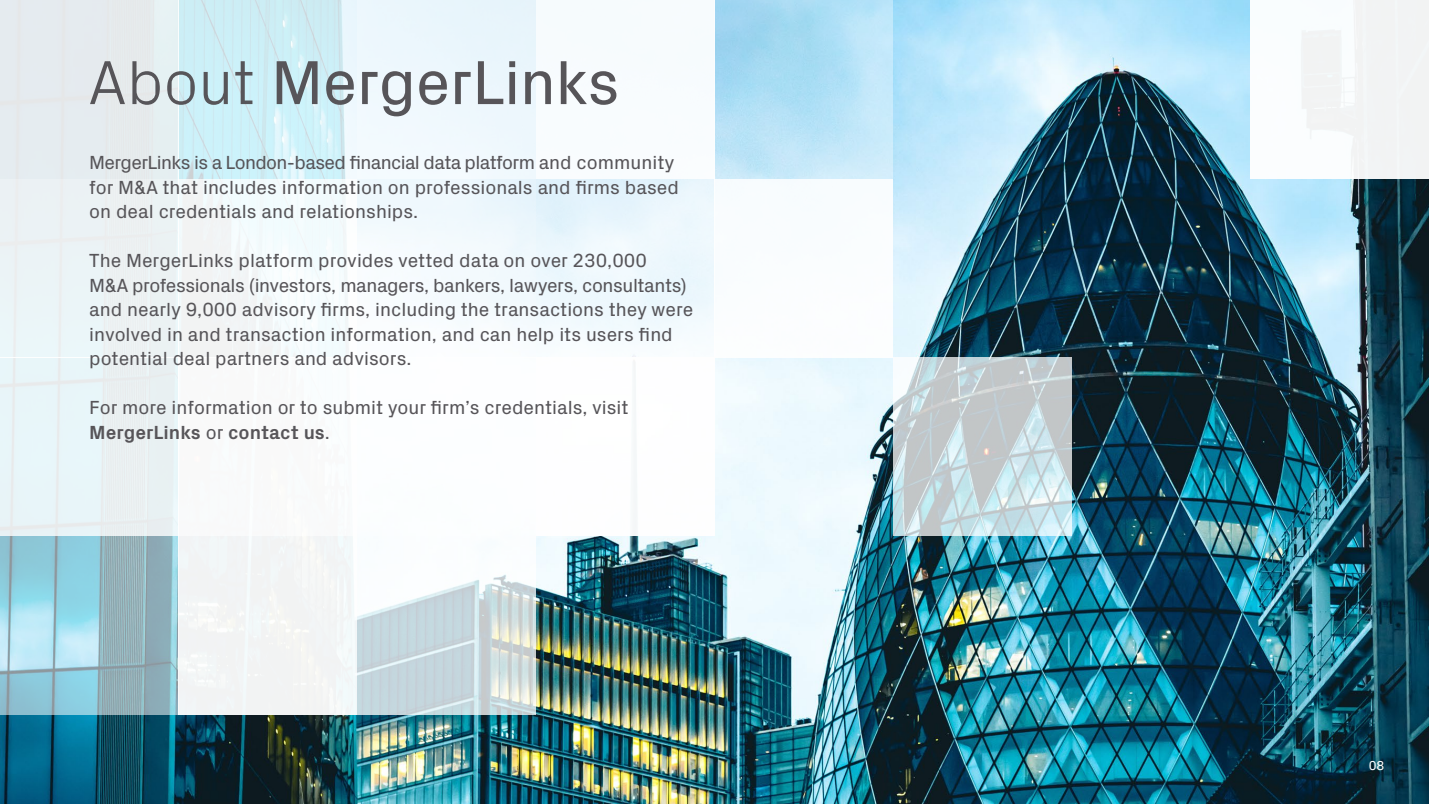
<style>
.page{position:relative;width:1429px;height:804px;background:#fff}
.page>*{position:absolute;margin:0;border:0;box-sizing:border-box;transform-origin:0 0}
.t1{font:63px "Px Grotesk";letter-spacing:-.005em;color:#575559}
.t2{font:19.25px/24.5px "Px Grotesk";color:#575559}
.t3{font:13.12px "Px Grotesk";color:#fff}
.s1{font-weight:300}
.s2{font-weight:700}
</style>
<div class="page">
<img style="left:0;top:0;width:1429px;height:804px">
<svg style="left:179px;top:0;width:178px;height:179px;background:#d0eff6"></svg>
<div style="left:0;top:179px;width:179px;height:178px;background:#ebf2f4"></div>
<div style="left:0;top:357px;width:179px;height:179px;background:#e8f4f7"></div>
<div style="left:536px;top:357px;width:178px;height:179px;background:#fff"></div>
<div style="left:357px;top:357px;width:179px;height:179px;background:#fff"></div>
<svg style="left:357px;top:536px;width:179px;height:178px"></svg>
<div style="left:179px;top:536px;width:178px;height:178px;background:#f2f4f4"></div>
<div style="left:179px;top:357px;width:178px;height:179px;background:#fff"></div>
<svg style="left:0;top:536px;width:179px;height:178px;background:#97c4d0"></svg>
<div style="left:179px;top:179px;width:178px;height:178px;background:#f2fbfc"></div>
<div style="left:357px;top:179px;width:179px;height:178px;background:#f4fafd"></div>
<div style="left:536px;top:179px;width:178px;height:178px;background:linear-gradient(to right,#ebf7fd,#eff8fd)"></div>
<div style="left:714px;top:179px;width:179px;height:178px;background:#fff"></div>
<svg style="left:714px;top:0;width:179px;height:179px;background:#b4e1f6"></svg>
<div style="left:1250px;top:0;width:179px;height:179px;background:#f3f5f6"></div>
<svg style="left:893px;top:357px;width:178px;height:179px;background:#c8d5d8"></svg>
<div style="left:536px;top:0;width:178px;height:179px;background:#f8fcfe"></div>
<div style="left:357px;top:0;width:179px;height:179px;background:#edf7fd"></div>
<div style="left:0;top:0;width:179px;height:179px;background:#e5ebef"></div>
<h1 class="t1" style="left:88px;top:37px;width:533px"><span class="s1">About</span> MergerLinks</h1>
<p class="t2" style="left:89px;top:149px;width:591px">MergerLinks is a London-based financial data platform and community for M&amp;A that includes information on professionals and firms based on deal credentials and relationships.</p>
<p class="t2" style="left:89px;top:247px;width:605px">The MergerLinks platform provides vetted data on over 230,000<br>M&amp;A professionals (investors, managers, bankers, lawyers, consultants) and nearly 9,000 advisory firms, including the transactions they were involved in and transaction information, and can help its users find potential deal partners and advisors.</p>
<p class="t2" style="left:89px;top:394px;width:541px">For more information or to submit your firm’s credentials, visit<br><span class="s2">MergerLinks</span> or <span class="s2">contact us</span>.</p>
<p class="t3" style="left:1369px;top:756px;width:17px">08</p>
</div>
